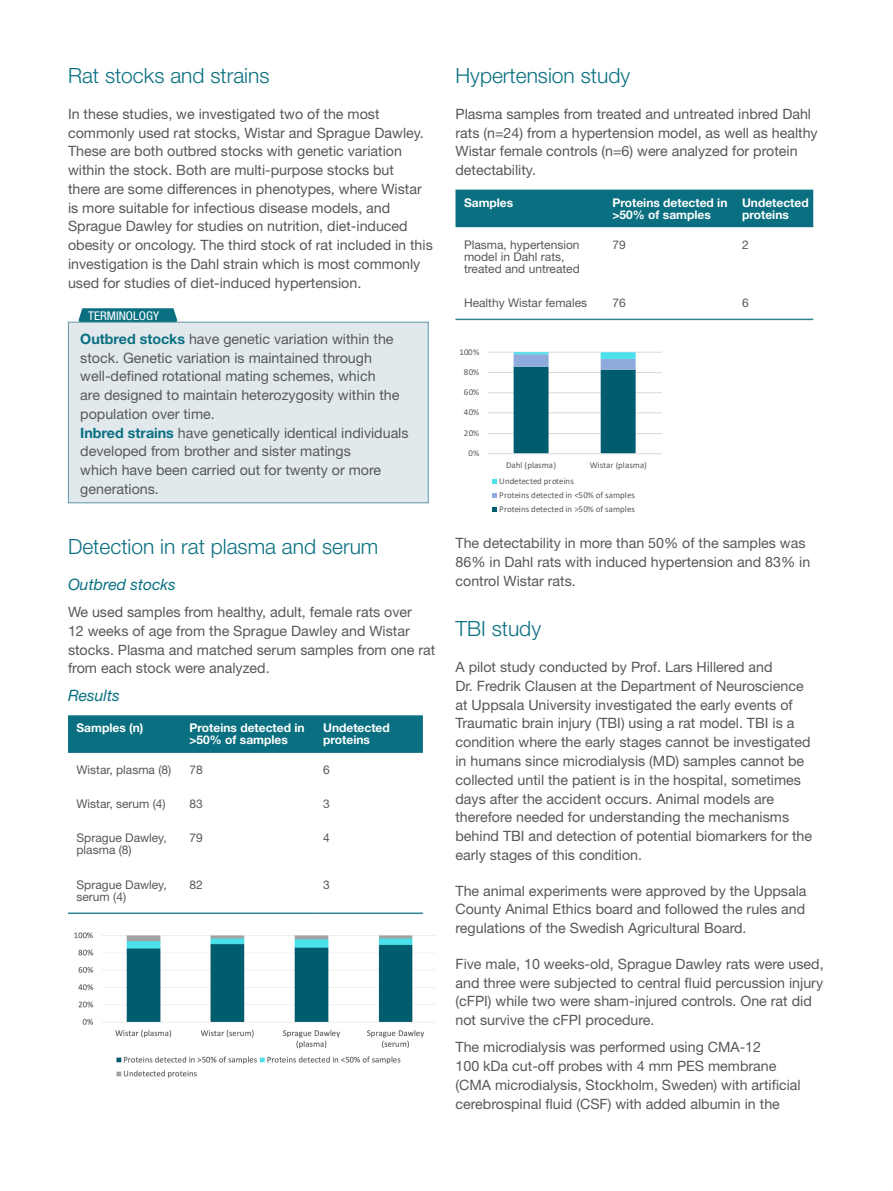
<style>
.page{position:relative;width:893px;height:1191px;background:#fff}
.page>*{position:absolute;margin:0;border:0;box-sizing:border-box;transform-origin:0 0}
.Headline{font:300 21px "Helvetica Neue LT Std";color:#0a7081}
.Headline-2{font:italic 15.75px "Helvetica Neue LT Std";color:#0a7081}
.Headline-3{font:14.25px/18.8px "Helvetica Neue LT Std";color:#57585a}
.Table_9_pkt{font:12px/12px "Helvetica Neue LT Std";color:#57585a}
.Table_9_pkt-2{font:700 12px/12px "Helvetica Neue LT Std";color:#fff}
.Headline-4{font:condensed 12px "Helvetica Neue LT Std";color:#fff;scale:1.08 1}
.t1{font:8.85px/14.2px "Calibri";letter-spacing:.005em;color:#595959}
.s1{font-weight:700;color:#0a7081}
</style>
<div class="page">
<svg style="left:79px;top:308px;width:98px;height:14px"></svg>
<div style="left:68px;top:322px;width:361px;height:181px;background:#e1e9ed;border:1px solid #5f97a6"></div>
<div style="left:68px;top:715px;width:355px;height:38px;background:#0a7081"></div>
<hr style="left:68px;top:912px;width:113px;height:2px;background:#318494">
<hr style="left:181px;top:912px;width:134px;height:2px;background:#318494">
<hr style="left:315px;top:912px;width:108px;height:2px;background:#318494">
<img style="left:74px;top:932px;width:361px;height:146px">
<div style="left:455px;top:190px;width:358px;height:37px;background:#0a7081"></div>
<hr style="left:455px;top:319px;width:149px;height:1px;background:#318494">
<hr style="left:604px;top:319px;width:138px;height:1px;background:#318494">
<hr style="left:742px;top:319px;width:71px;height:1px;background:#318494">
<hr style="left:488px;top:433px;width:174px;height:1px;background:#d9d9d9">
<hr style="left:488px;top:412px;width:174px;height:1px;background:#d9d9d9">
<hr style="left:488px;top:392px;width:174px;height:1px;background:#d9d9d9">
<hr style="left:488px;top:372px;width:174px;height:1px;background:#d9d9d9">
<hr style="left:488px;top:352px;width:174px;height:1px;background:#d9d9d9">
<svg style="left:514px;top:352px;width:122px;height:101px"></svg>
<hr style="left:488px;top:453px;width:174px;height:1px;background:#d9d9d9">
<svg style="left:492px;top:479px;width:5px;height:5px"></svg>
<svg style="left:492px;top:493px;width:5px;height:5px"></svg>
<svg style="left:492px;top:507px;width:5px;height:5px"></svg>
<p class="Headline" style="left:68px;top:63px;width:203px">Rat stocks and strains</p>
<p class="Headline-3" style="left:68px;top:104px;width:366px">In these studies, we investigated two of the most commonly used rat stocks, Wistar and Sprague Dawley.<br>These are both outbred stocks with genetic variation within the stock. Both are multi-purpose stocks but<br>there are some differences in phenotypes, where Wistar is more suitable for infectious disease models, and Sprague Dawley for studies on nutrition, diet-induced obesity or oncology. The third stock of rat included in this investigation is the Dahl strain which is most commonly used for studies of diet-induced hypertension.</p>
<p class="Headline-4" style="left:88px;top:309px;width:67px">TERMINOLOGY</p>
<p class="Headline-3" style="left:80px;top:329px;width:330px"><span class="s1">Outbred stocks</span> have genetic variation within the stock. Genetic variation is maintained through well-defined rotational mating schemes, which<br>are designed to maintain heterozygosity within the population over time.<br><span class="s1">Inbred strains</span> have genetically identical individuals developed from brother and sister matings<br>which have been carried out for twenty or more generations.</p>
<p class="Headline" style="left:68px;top:533px;width:312px">Detection in rat plasma and serum</p>
<p class="Headline-2" style="left:68px;top:575px;width:109px">Outbred stocks</p>
<p class="Headline-3" style="left:68px;top:602px;width:369px">We used samples from healthy, adult, female rats over<br>12 weeks of age from the Sprague Dawley and Wistar stocks. Plasma and matched serum samples from one rat from each stock were analyzed.</p>
<p class="Headline-2" style="left:68px;top:685px;width:53px">Results</p>
<p class="Table_9_pkt-2" style="left:77px;top:722px;width:68px">Samples (n)</p>
<p class="Table_9_pkt-2" style="left:189px;top:722px;width:117px">Proteins detected in &gt;50% of samples</p>
<p class="Table_9_pkt-2" style="left:323px;top:722px;width:68px">Undetected proteins</p>
<p class="Table_9_pkt" style="left:77px;top:764px;width:96px">Wistar, plasma (8)</p>
<p class="Table_9_pkt" style="left:189px;top:764px;width:15px">78</p>
<p class="Table_9_pkt" style="left:323px;top:764px;width:8px">6</p>
<p class="Table_9_pkt" style="left:77px;top:798px;width:91px">Wistar, serum (4)</p>
<p class="Table_9_pkt" style="left:189px;top:798px;width:15px">83</p>
<p class="Table_9_pkt" style="left:323px;top:798px;width:8px">3</p>
<p class="Table_9_pkt" style="left:77px;top:832px;width:92px">Sprague Dawley, plasma (8)</p>
<p class="Table_9_pkt" style="left:189px;top:832px;width:15px">79</p>
<p class="Table_9_pkt" style="left:323px;top:832px;width:8px">4</p>
<p class="Table_9_pkt" style="left:77px;top:878px;width:92px">Sprague Dawley, serum (4)</p>
<p class="Table_9_pkt" style="left:189px;top:878px;width:15px">82</p>
<p class="Table_9_pkt" style="left:323px;top:878px;width:8px">3</p>
<p class="Headline" style="left:455px;top:63px;width:176px">Hypertension study</p>
<p class="Headline-3" style="left:455px;top:104px;width:364px">Plasma samples from treated and untreated inbred Dahl rats (n=24) from a hypertension model, as well as healthy Wistar female controls (n=6) were analyzed for protein detectability.</p>
<p class="Table_9_pkt-2" style="left:464px;top:196px;width:51px">Samples</p>
<p class="Table_9_pkt-2" style="left:612px;top:196px;width:117px">Proteins detected in &gt;50% of samples</p>
<p class="Table_9_pkt-2" style="left:742px;top:196px;width:68px">Undetected proteins</p>
<p class="Table_9_pkt" style="left:464px;top:238px;width:117px">Plasma, hypertension model in Dahl rats, treated and untreated</p>
<p class="Table_9_pkt" style="left:612px;top:238px;width:15px">79</p>
<p class="Table_9_pkt" style="left:742px;top:238px;width:8px">2</p>
<p class="Table_9_pkt" style="left:464px;top:296px;width:125px">Healthy Wistar females</p>
<p class="Table_9_pkt" style="left:612px;top:296px;width:15px">76</p>
<p class="Table_9_pkt" style="left:742px;top:296px;width:8px">6</p>
<p class="t1" style="left:459px;top:344px;width:21px">100%</p>
<p class="t1" style="left:464px;top:365px;width:17px">80%</p>
<p class="t1" style="left:464px;top:385px;width:17px">60%</p>
<p class="t1" style="left:464px;top:405px;width:17px">40%</p>
<p class="t1" style="left:464px;top:425px;width:17px">20%</p>
<p class="t1" style="left:468px;top:446px;width:13px">0%</p>
<p class="t1" style="left:506px;top:457px;width:52px">Dahl (plasma)</p>
<p class="t1" style="left:590px;top:457px;width:59px">Wistar (plasma)</p>
<p class="t1" style="left:499px;top:473px;width:137px">Undetected proteins<br>Proteins detected in &lt;50% of samples<br>Proteins detected in &gt;50% of samples</p>
<p class="Headline-3" style="left:455px;top:533px;width:356px">The detectability in more than 50% of the samples was<br>86% in Dahl rats with induced hypertension and 83% in control Wistar rats.</p>
<p class="Headline" style="left:455px;top:616px;width:87px">TBI study</p>
<p class="Headline-3" style="left:455px;top:657px;width:358px">A pilot study conducted by Prof. Lars Hillered and<br>Dr. Fredrik Clausen at the Department of Neuroscience at Uppsala University investigated the early events of Traumatic brain injury (TBI) using a rat model. TBI is a condition where the early stages cannot be investigated in humans since microdialysis (MD) samples cannot be collected until the patient is in the hospital, sometimes days after the accident occurs. Animal models are therefore needed for understanding the mechanisms behind TBI and detection of potential biomarkers for the early stages of this condition.</p>
<p class="Headline-3" style="left:455px;top:881px;width:353px;text-align:justify">The animal experiments were approved by the Uppsala County Animal Ethics board and followed the rules and regulations of the Swedish Agricultural Board.</p>
<p class="Headline-3" style="left:455px;top:954px;width:370px">Five male, 10 weeks-old, Sprague Dawley rats were used, and three were subjected to central fluid percussion injury (cFPI) while two were sham-injured controls. One rat did not survive the cFPI procedure.</p>
<p class="Headline-3" style="left:455px;top:1037px;width:347px">The microdialysis was performed using CMA-12<br>100 kDa cut-off probes with 4 mm PES membrane (CMA microdialysis, Stockholm, Sweden) with artificial cerebrospinal fluid (CSF) with added albumin in the</p>
</div>
